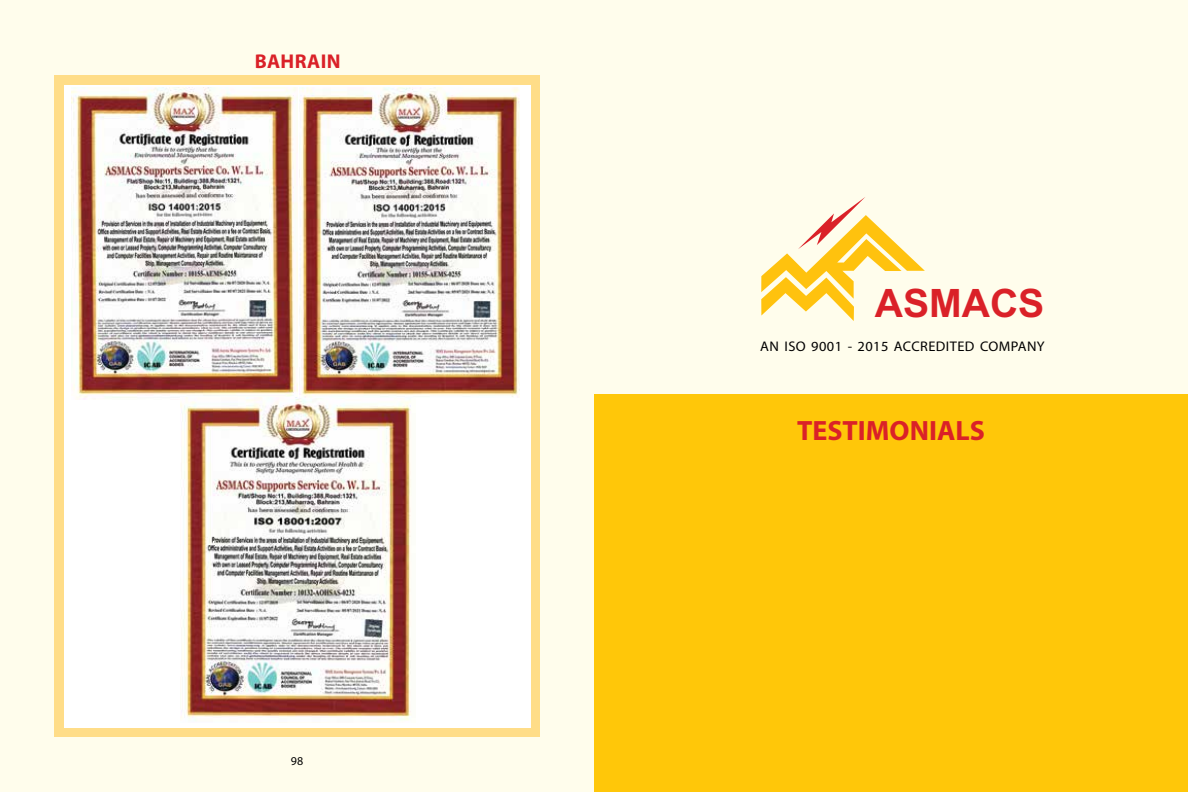
<style>
.page{position:relative;width:1188px;height:792px;background:#fffdec}
.page>*{position:absolute;margin:0;border:0;box-sizing:border-box;transform-origin:0 0}
.t1{font:700 39.2px "Arial";color:#da2128}
.t2{font:700 28px "Myriad Pro";color:#da2128}
.t3{font:700 20px "Myriad Pro";letter-spacing:.02em;color:#da2128}
.t4{font:14px "Myriad Pro";letter-spacing:.03em;color:#000}
.t5{font:13.3px "Microsoft Sans Serif";color:#000}
.t6{font:12px "Myriad Pro";color:#000}
.s1{font-family:"Microsoft Sans Serif";font-size:13.3px}
</style>
<div class="page">
<div style="left:55px;top:75px;width:485px;height:662px;background:#fd8"></div>
<div style="left:65px;top:86px;width:466px;height:642px;background:#fff"></div>
<img style="left:72px;top:87px;width:225px;height:312px">
<img style="left:180px;top:397px;width:232px;height:324px">
<img style="left:299px;top:87px;width:221px;height:311px">
<div style="left:594px;top:395px;width:594px;height:397px;background:#ffc709"></div>
<svg style="left:761px;top:197px;width:164px;height:124px"></svg>
<h3 class="t3" style="left:255px;top:48px;width:85px">BAHRAIN</h3>
<p class="t6" style="left:291px;top:754px;width:14px">98</p>
<h1 class="t1" style="left:875px;top:281px;width:171px">ASMACS</h1>
<p class="t4" style="left:761px;top:338px;width:282px"><span class="s1">AN ISO</span>SO 9001 - 2015 ACCREDITED <span class="s1">COMPANY</span></p>
<p class="t5" style="left:810px;top:338px;width:162px">9001 - 2008 ACCREDITED</p>
<p class="t4" style="left:980px;top:338px;width:66px">COMPANY</p>
<p class="t4" style="left:760px;top:338px;width:29px">AN I</p>
<h2 class="t2" style="left:797px;top:412px;width:186px">TESTIMON IALS</h2>
</div>
